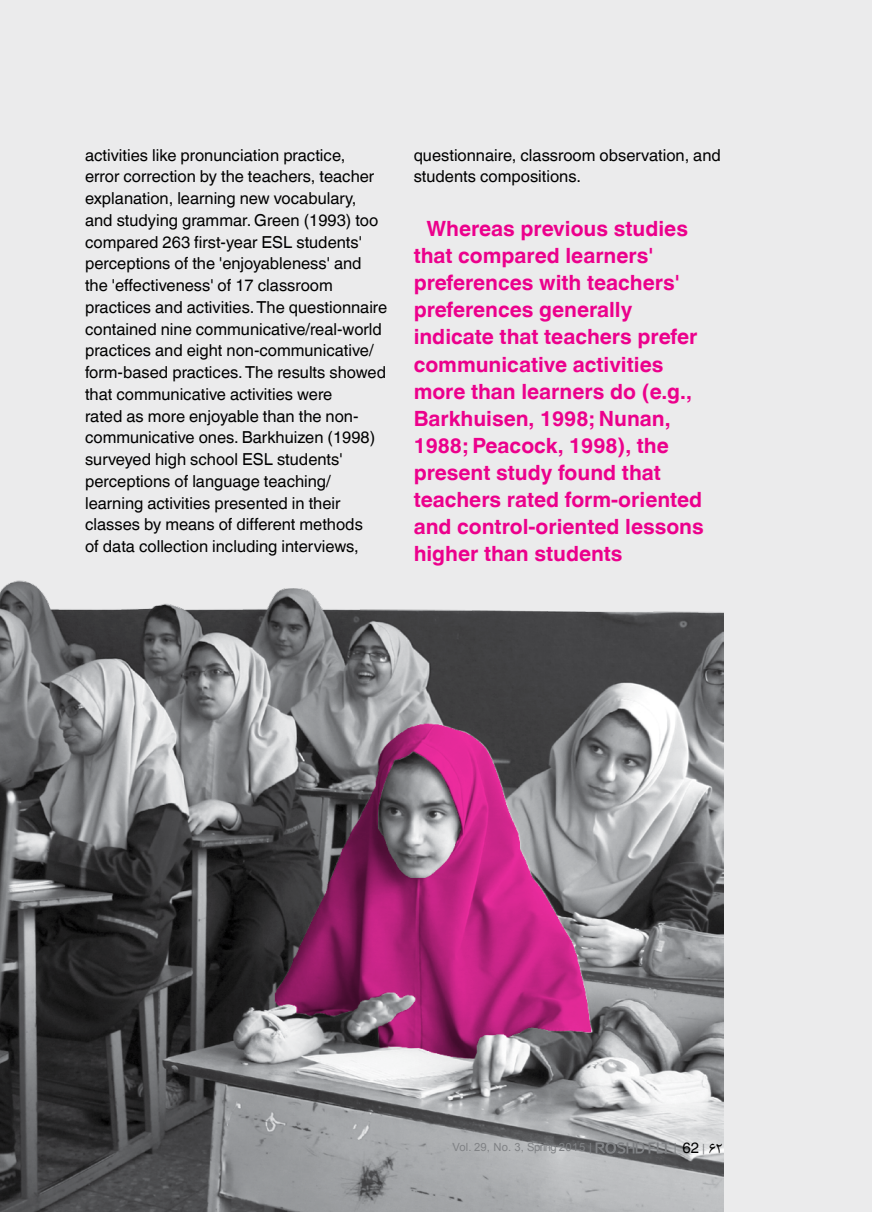
<style>
.page{position:relative;width:872px;height:1212px;background:#ebebec}
.page>*{position:absolute;margin:0;border:0;box-sizing:border-box;transform-origin:0 0}
.t1{font:700 21px/27px "Helvetica World";color:#ec008c}
.t2{font:16.5px/21.8px "Helvetica World";color:#000}
.t3{font:11.25px "Arial";letter-spacing:-.02em;color:#808285}
.s1{font-family:"Helvetica World";font-size:15px;color:#000}
.s2{font-family:"ID Nazanin Normal";font-size:16.5px;color:#000}
</style>
<div class="page">
<img style="left:0;top:541px;width:723px;height:671px">
<svg style="left:595px;top:1142px;width:75px;height:12px"></svg>
<p class="t2" style="left:85px;top:144px;width:304px">activities like pronunciation practice,<br>error correction by the teachers, teacher explanation, learning new vocabulary, and studying grammar. Green (1993) too compared 263 first-year ESL students' perceptions of the 'enjoyableness' and the 'effectiveness' of 17 classroom practices and activities. The questionnaire contained nine communicative/real-world practices and eight non-communicative/ form-based practices. The results showed that communicative activities were<br>rated as more enjoyable than the non&shy;communicative ones. Barkhuizen (1998) surveyed high school ESL students' perceptions of language teaching/ learning activities presented in their classes by means of different methods<br>of data collection including interviews,</p>
<p class="t2" style="left:414px;top:144px;width:309px">questionnaire, classroom observation, and students compositions.</p>
<p class="t1" style="left:414px;top:216px;width:292px;text-indent:13px">Whereas previous studies that compared learners' preferences with teachers' preferences generally indicate that teachers prefer communicative activities more than learners do (e.g.,<br>Barkhuisen, 1998; Nunan,<br>1988; Peacock, 1998), the present study found that teachers rated form-oriented and control-oriented lessons higher than students</p>
<p class="t3" style="left:452px;top:1139px;width:141px">Vol. 29, No. 3, Spring 2015 |</p>
<p class="t3" style="left:673px;top:1140px;width:51px">| <span class="s1">62</span>|<span class="s2">62</span></p>
</div>
